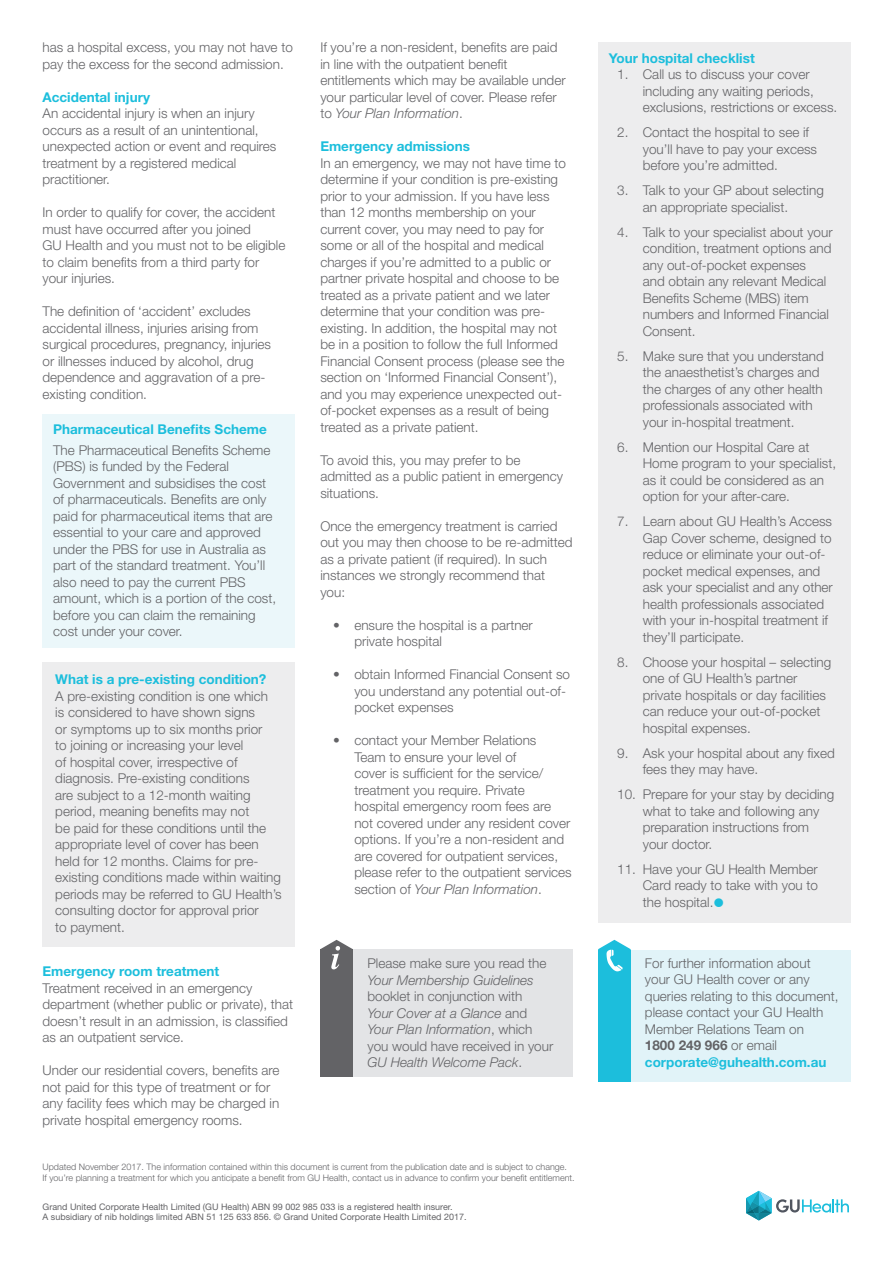
<style>
.page{position:relative;width:893px;height:1263px;background:#fff}
.page>*{position:absolute;margin:0;border:0;box-sizing:border-box;transform-origin:0 0}
.t1{font:300 13.5px/16.5px "Helvetica Neue LT Std";color:#636366}
.t2{font:700 13.5px "Helvetica Neue LT Std";color:#1cbedc}
.t3{font:italic 300 13.5px "Helvetica Neue LT Std";color:#636366}
.t4{font:300 9px/10.5px "Helvetica Neue LT Std";color:#636366}
.t5{font:9px/10.8px "Helvetica Neue LT Std";color:#636366}
.s1{font-style:italic}
.s2{font-weight:700}
.s3{font-weight:700;color:#1cbedc}
</style>
<div class="page">
<svg style="left:746px;top:1191px;width:103px;height:29px"></svg>
<div style="left:598px;top:949px;width:252px;height:132px;background:#e1f3f8"></div>
<div style="left:598px;top:949px;width:33px;height:132px;background:#1cbedc"></div>
<svg style="left:598px;top:940px;width:33px;height:32px"></svg>
<div style="left:321px;top:949px;width:252px;height:128px;background:#e3e4e6"></div>
<div style="left:320px;top:949px;width:33px;height:128px;background:#636366"></div>
<svg style="left:321px;top:940px;width:32px;height:30px"></svg>
<div style="left:598px;top:43px;width:252px;height:880px;background:#ededee"></div>
<div style="left:43px;top:662px;width:252px;height:285px;background:#ededee"></div>
<div style="left:43px;top:414px;width:252px;height:234px;background:#ebf7fa"></div>
<p class="t1" style="left:43px;top:39px;width:252px">has a hospital excess, you may not have to pay the excess for the second admission.</p>
<p class="t2" style="left:43px;top:89px;width:109px">Accidental injury</p>
<p class="t1" style="left:43px;top:105px;width:235px">An accidental injury is when an injury occurs as a result of an unintentional, unexpected action or event and requires treatment by a registered medical practitioner.</p>
<p class="t1" style="left:43px;top:204px;width:244px">In order to qualify for cover, the accident must have occurred after you joined<br>GU Health and you must not to be eligible to claim benefits from a third party for your injuries.</p>
<p class="t1" style="left:43px;top:303px;width:230px">The definition of ‘accident’ excludes accidental illness, injuries arising from surgical procedures, pregnancy, injuries or illnesses induced by alcohol, drug dependence and aggravation of a pre&shy;existing condition.</p>
<p class="t2" style="left:53px;top:421px;width:215px">Pharmaceutical Benefits Scheme</p>
<p class="t1" style="left:53px;top:442px;width:225px">The Pharmaceutical Benefits Scheme (PBS) is funded by the Federal Government and subsidises the cost of pharmaceuticals. Benefits are only paid for pharmaceutical items that are essential to your care and approved under the PBS for use in Australia as part of the standard treatment. You’ll also need to pay the current PBS amount, which is a portion of the cost, before you can claim the remaining cost under your cover.</p>
<p class="t2" style="left:55px;top:671px;width:213px">What is a pre-existing condition?</p>
<p class="t1" style="left:55px;top:687px;width:228px">A pre-existing condition is one which<br>is considered to have shown signs<br>or symptoms up to six months prior<br>to joining or increasing your level<br>of hospital cover, irrespective of diagnosis. Pre-existing conditions<br>are subject to a 12-month waiting period, meaning benefits may not<br>be paid for these conditions until the appropriate level of cover has been held for 12 months. Claims for pre&shy;existing conditions made within waiting periods may be referred to GU Health’s consulting doctor for approval prior<br>to payment.</p>
<p class="t2" style="left:43px;top:963px;width:178px">Emergency room treatment</p>
<p class="t1" style="left:43px;top:979px;width:252px">Treatment received in an emergency department (whether public or private), that doesn’t result in an admission, is classified as an outpatient service.</p>
<p class="t1" style="left:43px;top:1062px;width:239px">Under our residential covers, benefits are not paid for this type of treatment or for any facility fees which may be charged in private hospital emergency rooms.</p>
<p class="t1" style="left:320px;top:39px;width:247px">If you’re a non-resident, benefits are paid in line with the outpatient benefit entitlements which may be available under your particular level of cover. Please refer to <span class="s1">Your Plan Information</span>.</p>
<p class="t2" style="left:320px;top:138px;width:151px">Emergency admissions</p>
<p class="t1" style="left:320px;top:154px;width:247px">In an emergency, we may not have time to determine if your condition is pre-existing prior to your admission. If you have less than 12 months membership on your current cover, you may need to pay for some or all of the hospital and medical charges if you’re admitted to a public or partner private hospital and choose to be treated as a private patient and we later determine that your condition was pre&shy;existing. In addition, the hospital may not be in a position to follow the full Informed Financial Consent process (please see the section on ‘Informed Financial Consent’), and you may experience unexpected out&shy;of-pocket expenses as a result of being treated as a private patient.</p>
<p class="t1" style="left:320px;top:451px;width:244px">To avoid this, you may prefer to be admitted as a public patient in emergency situations.</p>
<p class="t1" style="left:320px;top:517px;width:254px">Once the emergency treatment is carried out you may then choose to be re-admitted as a private patient (if required). In such instances we strongly recommend that you:</p>
<p class="t1" style="left:354px;top:616px;width:180px;text-indent:-21px">• ensure the hospital is a partner private hospital</p>
<p class="t1" style="left:354px;top:666px;width:217px;text-indent:-21px">• obtain Informed Financial Consent so you understand any potential out-of&shy;pocket expenses</p>
<p class="t1" style="left:354px;top:732px;width:219px;text-indent:-21px">• contact your Member Relations<br>Team to ensure your level of<br>cover is sufficient for the service/ treatment you require. Private hospital emergency room fees are not covered under any resident cover options. If you’re a non-resident and are covered for outpatient services, please refer to the outpatient services section of <span class="s1">Your Plan Information</span>.</p>
<p class="t1" style="left:367px;top:955px;width:181px">Please make sure you read the</p>
<p class="t3" style="left:367px;top:972px;width:168px">Your Membership Guidelines</p>
<p class="t1" style="left:367px;top:988px;width:187px">booklet in conjunction with<br><span class="s1">Your Cover at a Glance</span> and<br><span class="s1">Your Plan Information</span>, which you would have received in your<br><span class="s1">GU Health Welcome Pack</span>.</p>
<p class="t4" style="left:43px;top:1162px;width:534px">Updated November 2017. The information contained within this document is current from the publication date and is subject to change.<br>If you’re planning a treatment for which you anticipate a benefit from GU Health, contact us in advance to confirm your benefit entitlement.</p>
<p class="t5" style="left:43px;top:1201px;width:425px">Grand United Corporate Health Limited (GU Health) ABN 99 002 985 033 is a registered health insurer.<br>A subsidiary of nib holdings limited ABN 51 125 633 856. © Grand United Corporate Health Limited 2017.</p>
<p class="t2" style="left:609px;top:50px;width:147px">Your hospital checklist</p>
<p class="t1" style="left:643px;top:66px;width:196px;text-indent:-26px">1. Call us to discuss your cover including any waiting periods, exclusions, restrictions or excess.</p>
<p class="t1" style="left:643px;top:124px;width:176px;text-indent:-26px">2. Contact the hospital to see if you’ll have to pay your excess before you’re admitted.</p>
<p class="t1" style="left:643px;top:182px;width:183px;text-indent:-26px">3. Talk to your GP about selecting an appropriate specialist.</p>
<p class="t1" style="left:643px;top:223px;width:191px;text-indent:-26px">4. Talk to your specialist about your condition, treatment options and any out-of-pocket expenses<br>and obtain any relevant Medical<br>Benefits Scheme (MBS) item numbers and Informed Financial<br>Consent.</p>
<p class="t1" style="left:643px;top:347px;width:183px;text-indent:-26px">5. Make sure that you understand the anaesthetist’s charges and the charges of any other health professionals associated with your in-hospital treatment.</p>
<p class="t1" style="left:643px;top:438px;width:195px;text-indent:-26px">6. Mention our Hospital Care at<br>Home program to your specialist, as it could be considered as an option for your after-care.</p>
<p class="t1" style="left:643px;top:513px;width:192px;text-indent:-26px">7. Learn about GU Health’s Access<br>Gap Cover scheme, designed to reduce or eliminate your out-of&shy;pocket medical expenses, and ask your specialist and any other health professionals associated with your in-hospital treatment if they’ll participate.</p>
<p class="t1" style="left:643px;top:653px;width:190px;text-indent:-26px">8. Choose your hospital – selecting one of GU Health’s partner private hospitals or day facilities can reduce your out-of-pocket hospital expenses.</p>
<p class="t1" style="left:643px;top:744px;width:194px;text-indent:-26px">9. Ask your hospital about any fixed fees they may have.</p>
<p class="t1" style="left:643px;top:786px;width:193px;text-indent:-26px">10. Prepare for your stay by deciding what to take and following any preparation instructions from your doctor.</p>
<p class="t1" style="left:643px;top:860px;width:177px;text-align:justify;text-indent:-26px">11. Have your GU Health Member Card ready to take with you to the hospital.</p>
<p class="t1" style="left:645px;top:954px;width:195px">For further information about your GU Health cover or any queries relating to this document, please contact your GU Health<br>Member Relations Team on<br><span class="s2">1800 249 966</span> or email <span class="s3">corporate@guhealth.com.au</span></p>
</div>
